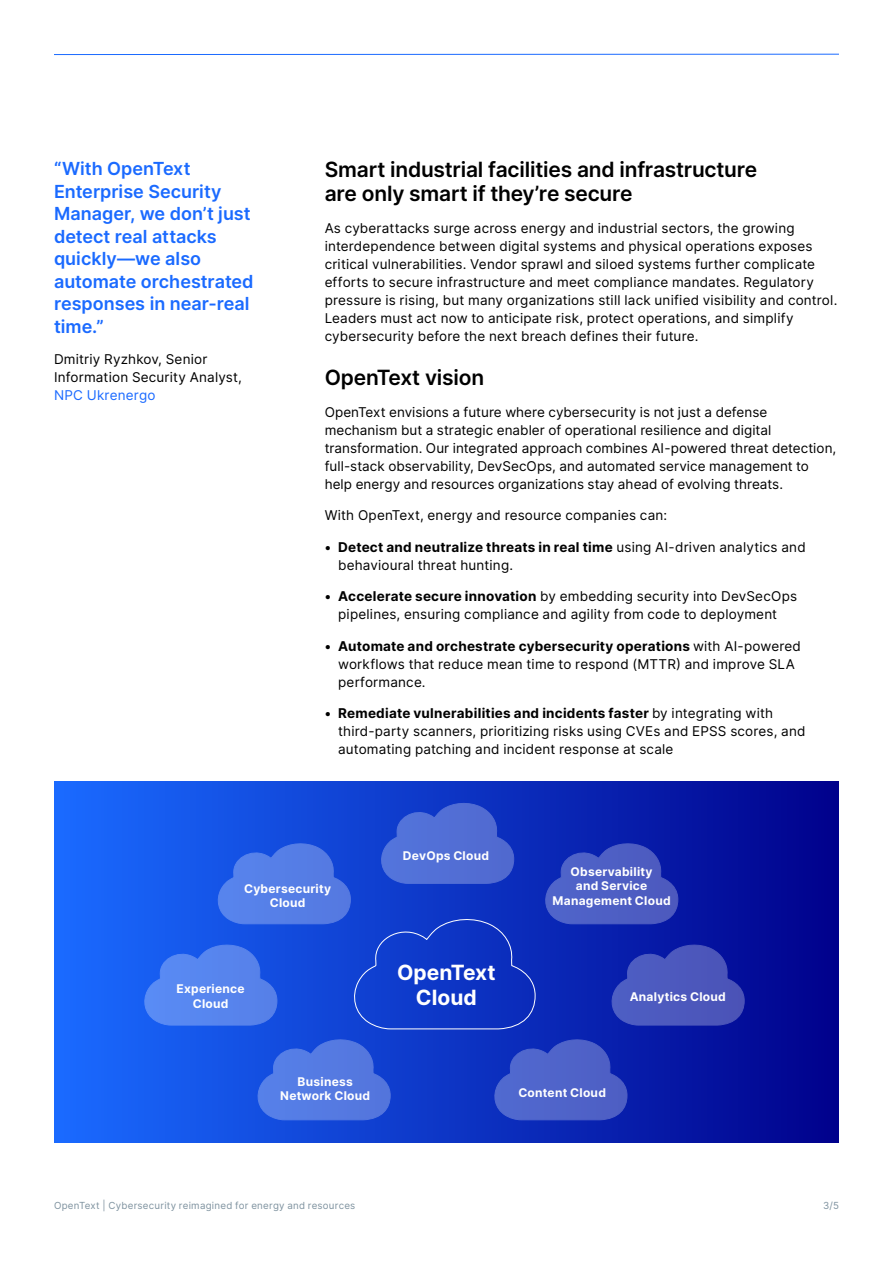
<style>
.page{position:relative;width:893px;height:1263px;background:#fff}
.page>*{position:absolute;margin:0;border:0;box-sizing:border-box;transform-origin:0 0}
.H2_Heading{font:600 21px/24px "Inter";letter-spacing:-.01em;color:#000}
.Body{font:700 21px/25.2px "Inter";letter-spacing:.005em;color:#fff;text-align:center}
.Pull_Quote{font:600 18px/22.5px "Inter";color:#1a6aff}
.Body-2{font:13.5px/18px "Inter";letter-spacing:.01em;color:#000}
.Body-3{font:700 12px/14.4px "Inter";letter-spacing:.02em;color:#fff;text-align:center}
.t1{font:9.75px "Inter";letter-spacing:.025em;color:#7e929f}
.s1{color:#1a6aff}
.s2{font-weight:700}
</style>
<div class="page">
<div style="left:54px;top:782px;width:785px;height:361px;background:linear-gradient(to right,#1a6bff,#00018c)"></div>
<svg style="left:255px;top:1037px;width:136px;height:84px"></svg>
<svg style="left:543px;top:841px;width:136px;height:84px"></svg>
<svg style="left:609px;top:943px;width:136px;height:83px"></svg>
<svg style="left:492px;top:1037px;width:136px;height:84px"></svg>
<svg style="left:142px;top:801px;width:394px;height:229px"></svg>
<hr style="left:54px;top:54px;width:785px;height:1px;background:#1a6aff">
<p class="Pull_Quote" style="left:54px;top:157px;width:201px">“With OpenText<br>Enterprise Security<br>Manager, we don’t just detect real attacks quickly—we also automate orchestrated responses in near-real time.”</p>
<p class="Body-2" style="left:54px;top:350px;width:189px">Dmitriy Ryzhkov, Senior<br>Information Security Analyst,<br><span class="s1">NPC Ukrenergo</span></p>
<h2 class="H2_Heading" style="left:325px;top:157px;width:434px">Smart industrial facilities and infrastructure are only smart if they’re secure</h2>
<p class="Body-2" style="left:325px;top:219px;width:514px">As cyberattacks surge across energy and industrial sectors, the growing interdependence between digital systems and physical operations exposes critical vulnerabilities. Vendor sprawl and siloed systems further complicate efforts to secure infrastructure and meet compliance mandates. Regulatory pressure is rising, but many organizations still lack unified visibility and control.<br>Leaders must act now to anticipate risk, protect operations, and simplify cybersecurity before the next breach defines their future.</p>
<h2 class="H2_Heading" style="left:325px;top:365px;width:161px">OpenText vision</h2>
<p class="Body-2" style="left:325px;top:402px;width:513px">OpenText envisions a future where cybersecurity is not just a defense mechanism but a strategic enabler of operational resilience and digital transformation. Our integrated approach combines AI-powered threat detection, full-stack observability, DevSecOps, and automated service management to help energy and resources organizations stay ahead of evolving threats.</p>
<p class="Body-2" style="left:325px;top:506px;width:344px">With OpenText, energy and resource companies can:</p>
<p class="Body-2" style="left:338px;top:537px;width:469px;text-indent:-14px"><span class="s2">• Detect and neutralize threats in real time</span> using AI-driven analytics and behavioural threat hunting.</p>
<p class="Body-2" style="left:325px;top:587px;width:474px;text-align:center"><span class="s2">• Accelerate secure innovation</span> by embedding security into DevSecOps pipelines, ensuring compliance and agility from code to deployment</p>
<p class="Body-2" style="left:338px;top:636px;width:464px;text-indent:-14px"><span class="s2">• Automate and orchestrate cybersecurity operations</span> with AI-powered workflows that reduce mean time to respond (MTTR) and improve SLA performance.</p>
<p class="Body-2" style="left:338px;top:704px;width:469px;text-indent:-14px"><span class="s2">• Remediate vulnerabilities and incidents faster</span> by integrating with third-party scanners, prioritizing risks using CVEs and EPSS scores, and automating patching and incident response at scale</p>
<p class="Body-3" style="left:403px;top:848px;width:88px">DevOps Cloud</p>
<p class="Body-3" style="left:244px;top:881px;width:89px">Cybersecurity<br>Cloud</p>
<p class="Body-3" style="left:177px;top:982px;width:70px">Experience<br>Cloud</p>
<p class="Body-3" style="left:280px;top:1074px;width:92px">Business<br>Network Cloud</p>
<p class="Body" style="left:397px;top:959px;width:100px">OpenText<br>Cloud</p>
<p class="Body-3" style="left:552px;top:864px;width:120px">Observability<br>and Service<br>Management Cloud</p>
<p class="Body-3" style="left:630px;top:989px;width:98px">Analytics Cloud</p>
<p class="Body-3" style="left:518px;top:1085px;width:89px">Content Cloud</p>
<p class="t1" style="left:54px;top:1198px;width:303px">OpenText | Cybersecurity reimagined for energy and resources</p>
<p class="t1" style="left:823px;top:1198px;width:17px">3/5</p>
</div>
